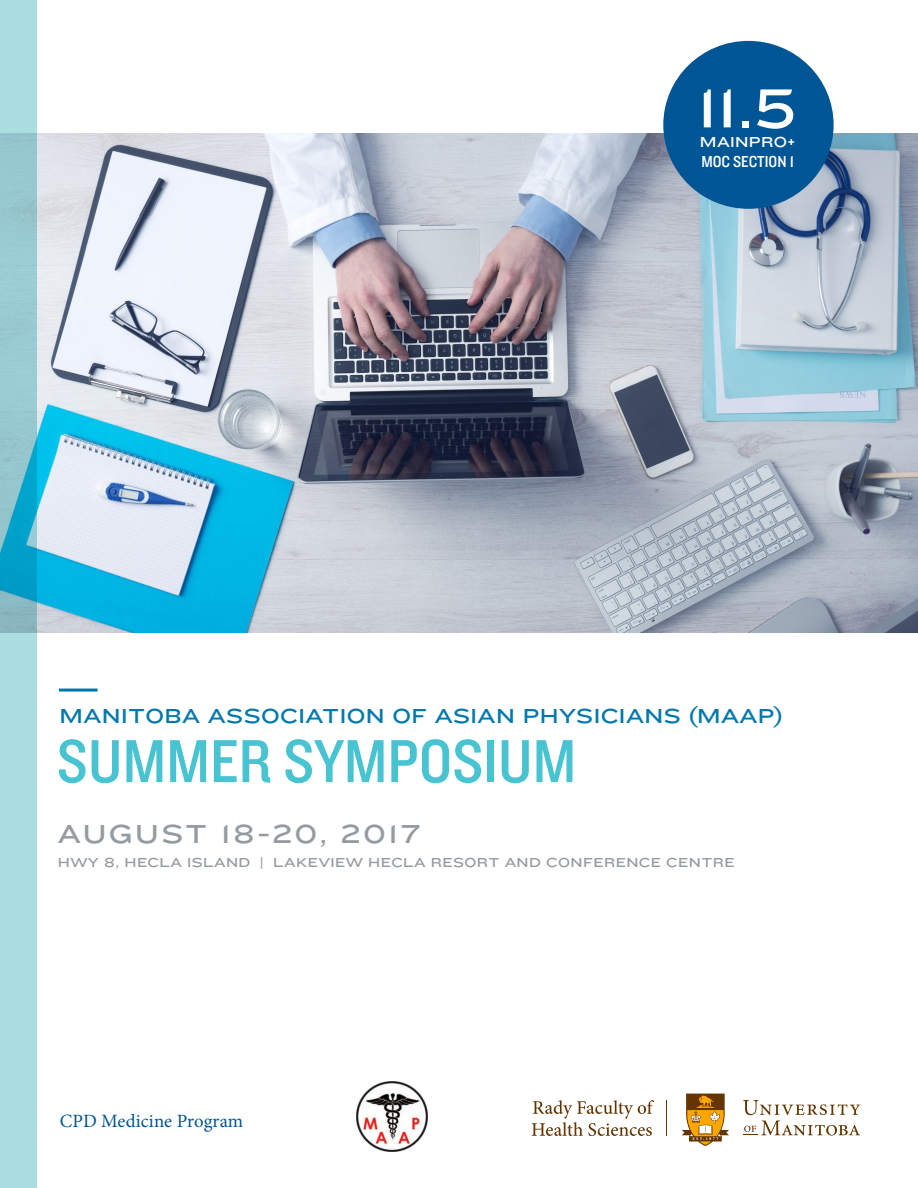
<style>
.page{position:relative;width:918px;height:1188px;background:#fff}
.page>*{position:absolute;margin:0;border:0;box-sizing:border-box;transform-origin:0 0}
.t1{font:63px "Knockout 30 Junior Welterwt";color:#47c3d2}
.t2{font:57px "Knockout HTF34 Junior Sumo";color:#fff}
.t3{font:27px "Knockout HTF34 Junior Sumo";letter-spacing:.09em;color:#959ca1}
.t4{font:21px "Knockout HTF34 Junior Sumo";letter-spacing:.02em;color:#0078ae}
.t5{font:18.75px "Minion Pro";letter-spacing:.005em;color:#005595}
.t6{font:16.5px "Knockout 30 Junior Welterwt";color:#fff}
.t7{font:15px "Knockout HTF34 Junior Sumo";letter-spacing:.02em;color:#fff}
.t8{font:13.5px "Knockout HTF34 Junior Sumo";letter-spacing:.03em;color:#959ca1}
</style>
<div class="page">
<hr style="left:59px;top:689px;width:39px;height:3px;background:#0078ae">
<svg style="left:532px;top:1100px;width:122px;height:36px"></svg>
<hr style="left:666px;top:1100px;width:1px;height:36px;background:#653500">
<svg style="left:743px;top:1100px;width:117px;height:15px"></svg>
<svg style="left:743px;top:1121px;width:117px;height:15px"></svg>
<svg style="left:682px;top:1093px;width:47px;height:53px"></svg>
<img style="left:37px;top:133px;width:881px;height:499px">
<svg style="left:0;top:0;width:37px;height:1188px;background:#95d1d8"></svg>
<img style="left:356px;top:1082px;width:71px;height:69px">
<div style="left:663px;top:41px;width:171px;height:168px;background:#005595;border-radius:50%"></div>
<p class="t2" style="left:697px;top:76px;width:101px">11.5</p>
<p class="t7" style="left:700px;top:134px;width:97px">MAINPRO+</p>
<p class="t6" style="left:701px;top:150px;width:94px">MOC SECTION 1</p>
<p class="t4" style="left:60px;top:704px;width:725px">MANITOBA ASSOCIATION OF ASIAN PHYSICIANS (MAAP)</p>
<p class="t1" style="left:57px;top:719px;width:521px">SUMMER SYMPOSIUM</p>
<p class="t3" style="left:58px;top:819px;width:364px">AUGUST 18-20, 2017</p>
<p class="t8" style="left:58px;top:855px;width:678px">HWY 8, HECLA ISLAND | LAKEVIEW HECLA RESORT AND CONFERENCE CENTRE</p>
<p class="t5" style="left:60px;top:1108px;width:185px">CPD Medicine Program</p>
</div>
